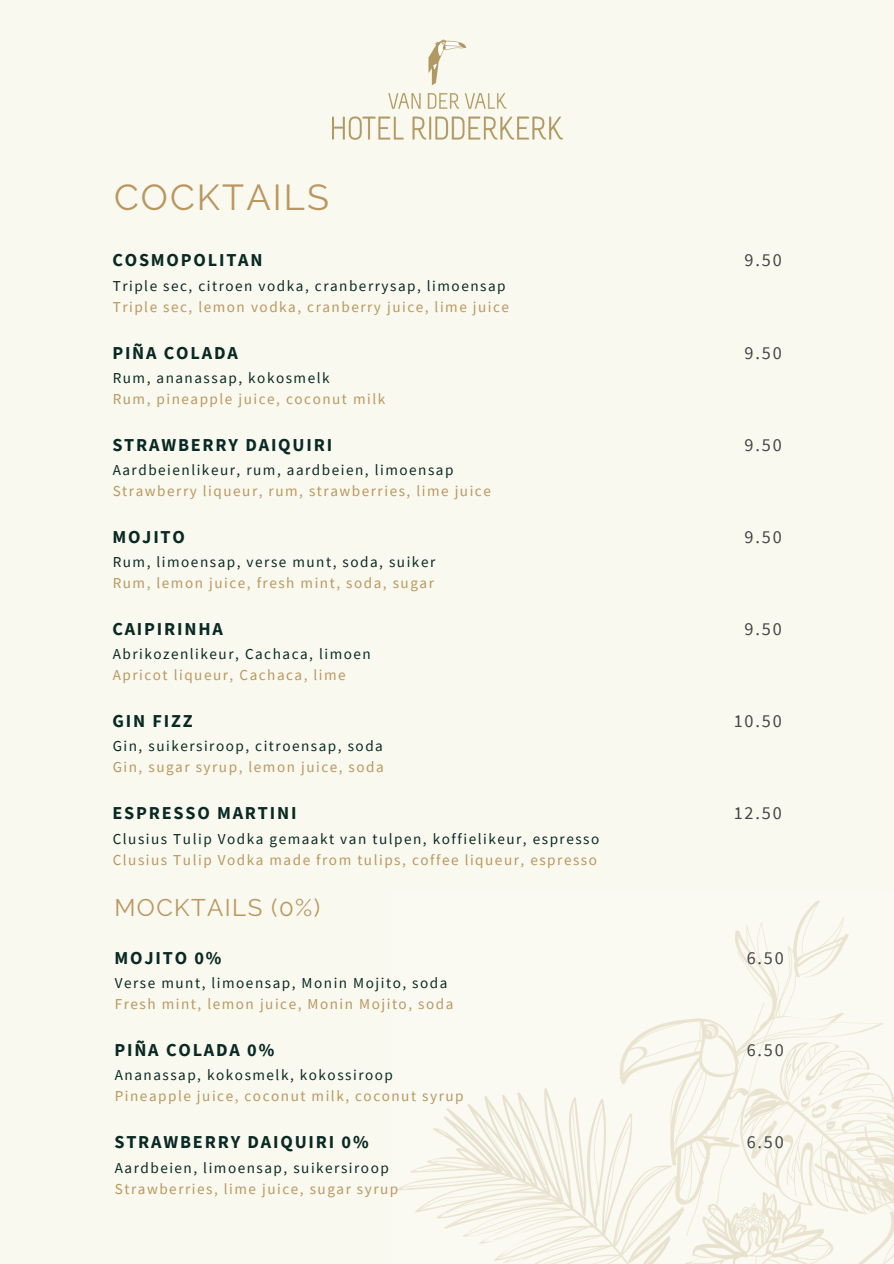
<style>
.page{position:relative;width:894px;height:1264px;background:#fff}
.page>*{position:absolute;margin:0;border:0;box-sizing:border-box;transform-origin:0 0}
.t1{font:36px "Raleway";letter-spacing:.06em;color:#ba975f}
.t2{font:24px "Raleway";letter-spacing:.06em;color:#ba975f}
.t3{font:700 18.15px "Source Sans Pro";letter-spacing:.1em;color:#092924}
.t4{font:18.15px "Source Sans Pro";letter-spacing:.1em;color:#454545}
.t5{font:15.15px "Source Sans Pro";letter-spacing:.1em;color:#ba975f}
.t6{font:15.15px "Source Sans Pro";letter-spacing:.1em;color:#092924}
</style>
<div class="page">
<div style="left:0;top:0;width:893px;height:1263px;background:#f9f9ef"></div>
<img style="left:332px;top:39px;width:230px;height:101px">
<img style="left:397px;top:901px;width:496px;height:362px">
<h1 class="t1" style="left:114px;top:176px;width:216px">COCKTAILS</h1>
<p class="t3" style="left:112px;top:248px;width:152px">COSMOPOLITAN</p>
<p class="t6" style="left:113px;top:276px;width:394px">Triple sec, citroen vodka, cranberrysap, limoensap</p>
<p class="t5" style="left:113px;top:297px;width:398px">Triple sec, lemon vodka, cranberry juice, lime juice</p>
<p class="t3" style="left:112px;top:340px;width:127px">PIÑA COLADA</p>
<p class="t6" style="left:113px;top:368px;width:218px">Rum, ananassap, kokosmelk</p>
<p class="t5" style="left:113px;top:389px;width:274px">Rum, pineapple juice, coconut milk</p>
<p class="t3" style="left:112px;top:432px;width:221px">STRAWBERRY DAIQUIRI</p>
<p class="t6" style="left:113px;top:460px;width:342px">Aardbeienlikeur, rum, aardbeien, limoensap</p>
<p class="t5" style="left:113px;top:481px;width:379px">Strawberry liqueur, rum, strawberries, lime juice</p>
<p class="t3" style="left:112px;top:524px;width:74px">MOJITO</p>
<p class="t6" style="left:113px;top:552px;width:324px">Rum, limoensap, verse munt, soda, suiker</p>
<p class="t5" style="left:113px;top:573px;width:322px">Rum, lemon juice, fresh mint, soda, sugar</p>
<p class="t3" style="left:112px;top:616px;width:112px">CAIPIRINHA</p>
<p class="t6" style="left:113px;top:644px;width:259px">Abrikozenlikeur, Cachaca, limoen</p>
<p class="t5" style="left:113px;top:665px;width:234px">Apricot liqueur, Cachaca, lime</p>
<p class="t3" style="left:112px;top:708px;width:82px">GIN FIZZ</p>
<p class="t6" style="left:113px;top:736px;width:271px">Gin, suikersiroop, citroensap, soda</p>
<p class="t5" style="left:113px;top:757px;width:272px">Gin, sugar syrup, lemon juice, soda</p>
<p class="t3" style="left:112px;top:801px;width:186px">ESPRESSO MARTINI</p>
<p class="t6" style="left:113px;top:828px;width:488px">Clusius Tulip Vodka gemaakt van tulpen, koffielikeur, espresso</p>
<p class="t5" style="left:113px;top:849px;width:485px">Clusius Tulip Vodka made from tulips, coffee liqueur, espresso</p>
<h2 class="t2" style="left:114px;top:893px;width:207px">MOCKTAILS (0%)</h2>
<p class="t3" style="left:114px;top:945px;width:108px">MOJITO 0%</p>
<p class="t6" style="left:115px;top:973px;width:334px">Verse munt, limoensap, Monin Mojito, soda</p>
<p class="t5" style="left:115px;top:994px;width:340px">Fresh mint, lemon juice, Monin Mojito, soda</p>
<p class="t3" style="left:114px;top:1037px;width:161px">PIÑA COLADA 0%</p>
<p class="t6" style="left:115px;top:1065px;width:279px">Ananassap, kokosmelk, kokossiroop</p>
<p class="t5" style="left:115px;top:1086px;width:350px">Pineapple juice, coconut milk, coconut syrup</p>
<p class="t3" style="left:114px;top:1130px;width:255px">STRAWBERRY DAIQUIRI 0%</p>
<p class="t6" style="left:115px;top:1157px;width:275px">Aardbeien, limoensap, suikersiroop</p>
<p class="t5" style="left:115px;top:1178px;width:285px">Strawberries, lime juice, sugar syrup</p>
<p class="t4" style="left:744px;top:248px;width:39px">9.50</p>
<p class="t4" style="left:744px;top:340px;width:39px">9.50</p>
<p class="t4" style="left:744px;top:432px;width:39px">9.50</p>
<p class="t4" style="left:744px;top:524px;width:39px">9.50</p>
<p class="t4" style="left:744px;top:616px;width:39px">9.50</p>
<p class="t4" style="left:733px;top:708px;width:49px">10.50</p>
<p class="t4" style="left:733px;top:801px;width:49px">12.50</p>
<p class="t4" style="left:746px;top:945px;width:39px">6.50</p>
<p class="t4" style="left:746px;top:1037px;width:39px">6.50</p>
<p class="t4" style="left:746px;top:1130px;width:39px">6.50</p>
</div>
